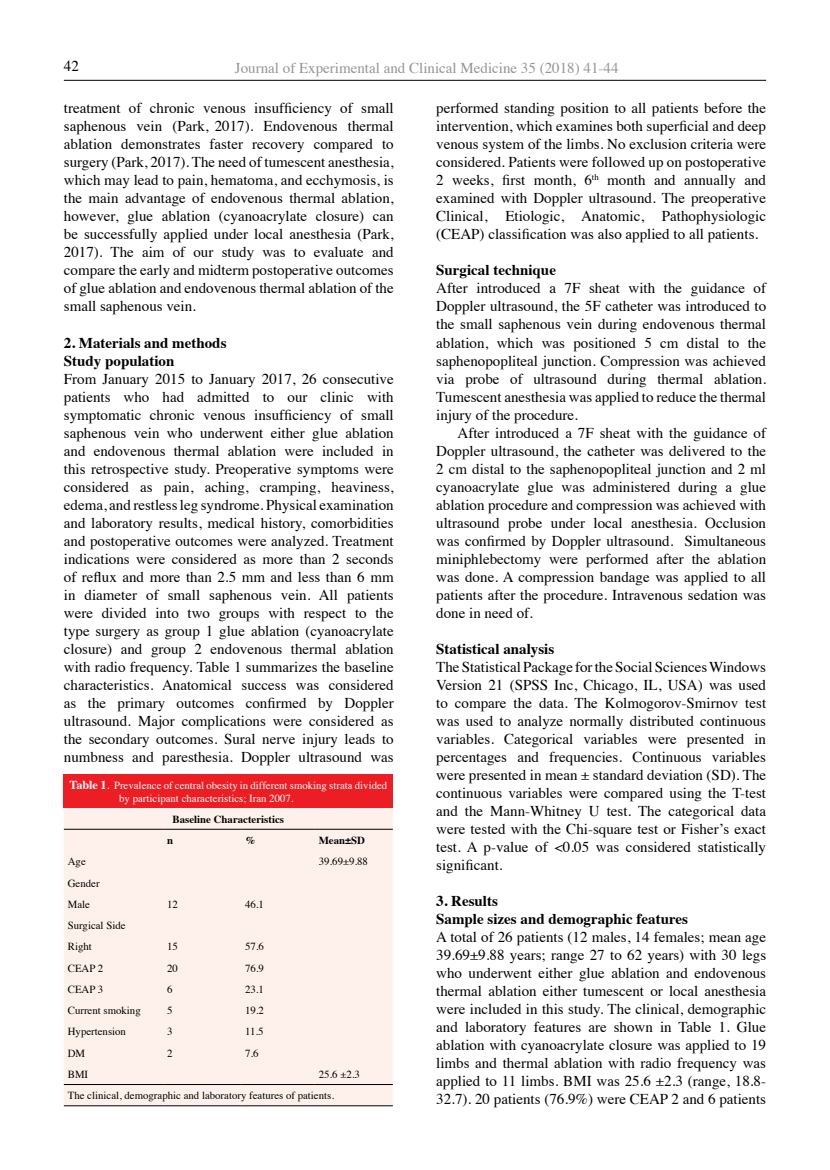
<style>
.page{position:relative;width:830px;height:1170px;background:#fff}
.page>*{position:absolute;margin:0;border:0;box-sizing:border-box;transform-origin:0 0}
.t1{font:15px/18px "Times";color:#000;text-align:justify}
.t2{font:700 15px/18px "Times";color:#000}
.t3{font:15px "Times";color:#939598}
.t4{font:10.8px/21.3px "Times";color:#000}
.t5{font:10.8px/12.9px "Times";color:#fff}
.t6{font:700 10.8px/21.3px "Times";color:#000}
.s1{font-weight:700;font-size:12.15px}
.s2{font-size:12.15px}
</style>
<div class="page">
<hr style="left:64px;top:80px;width:701px;height:1px;background:#000">
<div style="left:64px;top:774px;width:328px;height:33px;background:#ed1d24"></div>
<div style="left:64px;top:807px;width:328px;height:298px;background:#fef1eb"></div>
<hr style="left:64px;top:828px;width:99px;height:1px;background:#000">
<hr style="left:163px;top:828px;width:78px;height:1px;background:#000">
<hr style="left:241px;top:828px;width:74px;height:1px;background:#000">
<hr style="left:315px;top:828px;width:77px;height:1px;background:#000">
<hr style="left:64px;top:1084px;width:99px;height:1px;background:#000">
<hr style="left:163px;top:1084px;width:78px;height:1px;background:#000">
<hr style="left:241px;top:1084px;width:74px;height:1px;background:#000">
<hr style="left:315px;top:1084px;width:77px;height:1px;background:#000">
<hr style="left:64px;top:1105px;width:99px;height:1px;background:#000">
<hr style="left:163px;top:1105px;width:78px;height:1px;background:#000">
<hr style="left:241px;top:1105px;width:74px;height:1px;background:#000">
<hr style="left:315px;top:1105px;width:77px;height:1px;background:#000">
<p class="t1" style="left:64px;top:56px;width:16px">42</p>
<p class="t1" style="left:64px;top:98px;width:331px">treatment of chronic venous insufficiency of small saphenous vein (Park, 2017). Endovenous thermal ablation demonstrates faster recovery compared to surgery (Park, 2017). The need of tumescent anesthesia, which may lead to pain, hematoma, and ecchymosis, is the main advantage of endovenous thermal ablation, however, glue ablation (cyanoacrylate closure) can be successfully applied under local anesthesia (Park, 2017). The aim of our study was to evaluate and compare the early and midterm postoperative outcomes of glue ablation and endovenous thermal ablation of the small saphenous vein.</p>
<p class="t2" style="left:64px;top:332px;width:164px">2. Materials and methods<br>Study population</p>
<p class="t1" style="left:64px;top:368px;width:331px">From January 2015 to January 2017, 26 consecutive patients who had admitted to our clinic with symptomatic chronic venous insufficiency of small saphenous vein who underwent either glue ablation and endovenous thermal ablation were included in this retrospective study. Preoperative symptoms were considered as pain, aching, cramping, heaviness, edema, and restless leg syndrome. Physical examination and laboratory results, medical history, comorbidities and postoperative outcomes were analyzed. Treatment indications were considered as more than 2 seconds of reflux and more than 2.5 mm and less than 6 mm in diameter of small saphenous vein. All patients were divided into two groups with respect to the type surgery as group 1 glue ablation (cyanoacrylate closure) and group 2 endovenous thermal ablation with radio frequency. Table 1 summarizes the baseline characteristics. Anatomical success was considered as the primary outcomes confirmed by Doppler ultrasound. Major complications were considered as the secondary outcomes. Sural nerve injury leads to numbness and paresthesia. Doppler ultrasound was</p>
<p class="t3" style="left:235px;top:54px;width:385px">Journal of Experimental and Clinical Medicine 35 (2018) 41-44</p>
<p class="t1" style="left:436px;top:98px;width:331px">performed standing position to all patients before the intervention, which examines both superficial and deep venous system of the limbs. No exclusion criteria were considered. Patients were followed up on postoperative 2 weeks, first month, 6<sup>th</sup> month and annually and examined with Doppler ultrasound. The preoperative Clinical, Etiologic, Anatomic, Pathophysiologic (CEAP) classification was also applied to all patients.</p>
<p class="t2" style="left:436px;top:260px;width:121px">Surgical technique</p>
<p class="t1" style="left:436px;top:278px;width:331px">After introduced a 7F sheat with the guidance of Doppler ultrasound, the 5F catheter was introduced to the small saphenous vein during endovenous thermal ablation, which was positioned 5 cm distal to the saphenopopliteal junction. Compression was achieved via probe of ultrasound during thermal ablation.<br>Tumescent anesthesia was applied to reduce the thermal injury of the procedure.</p>
<p class="t1" style="left:436px;top:422px;width:331px;text-indent:21px">After introduced a 7F sheat with the guidance of Doppler ultrasound, the catheter was delivered to the 2 cm distal to the saphenopopliteal junction and 2 ml cyanoacrylate glue was administered during a glue ablation procedure and compression was achieved with ultrasound probe under local anesthesia. Occlusion was confirmed by Doppler ultrasound. Simultaneous miniphlebectomy were performed after the ablation was done. A compression bandage was applied to all patients after the procedure. Intravenous sedation was done in need of.</p>
<p class="t2" style="left:436px;top:638px;width:119px">Statistical analysis</p>
<p class="t1" style="left:436px;top:656px;width:331px">The Statistical Package for the Social Sciences Windows Version 21 (SPSS Inc, Chicago, IL, USA) was used to compare the data. The Kolmogorov-Smirnov test was used to analyze normally distributed continuous variables. Categorical variables were presented in percentages and frequencies. Continuous variables were presented in mean ± standard deviation (SD). The continuous variables were compared using the T-test and the Mann-Whitney U test. The categorical data were tested with the Chi-square test or Fisher’s exact test. A p-value of &lt;0.05 was considered statistically significant.</p>
<p class="t2" style="left:436px;top:890px;width:253px">3. Results<br>Sample sizes and demographic features</p>
<p class="t1" style="left:436px;top:926px;width:331px">A total of 26 patients (12 males, 14 females; mean age 39.69±9.88 years; range 27 to 62 years) with 30 legs who underwent either glue ablation and endovenous thermal ablation either tumescent or local anesthesia were included in this study. The clinical, demographic and laboratory features are shown in Table 1. Glue ablation with cyanoacrylate closure was applied to 19 limbs and thermal ablation with radio frequency was applied to 11 limbs. BMI was 25.6 ±2.3 (range, 18.8- 32.7). 20 patients (76.9%) were CEAP 2 and 6 patients</p>
<p class="t5" style="left:119px;top:778px;width:269px;text-indent:-50px"><span class="s1">Table 1</span><span class="s2">.</span> Prevalence of central obesity in different smoking strata divided by participant characteristics; Iran 2007.</p>
<p class="t6" style="left:167px;top:807px;width:118px;text-indent:6px">Baseline Characteristics n</p>
<p class="t6" style="left:245px;top:828px;width:12px">%</p>
<p class="t6" style="left:318px;top:828px;width:48px">Mean±SD</p>
<p class="t4" style="left:68px;top:850px;width:19px">Age</p>
<p class="t4" style="left:318px;top:850px;width:51px">39.69±9.88</p>
<p class="t4" style="left:68px;top:871px;width:33px">Gender<br>Male</p>
<p class="t4" style="left:167px;top:892px;width:12px">12</p>
<p class="t4" style="left:245px;top:892px;width:20px">46.1</p>
<p class="t4" style="left:68px;top:913px;width:59px">Surgical Side<br>Right</p>
<p class="t4" style="left:167px;top:935px;width:12px">15</p>
<p class="t4" style="left:245px;top:935px;width:20px">57.6</p>
<p class="t4" style="left:68px;top:956px;width:37px">CEAP 2</p>
<p class="t4" style="left:167px;top:956px;width:12px">20</p>
<p class="t4" style="left:245px;top:956px;width:20px">76.9</p>
<p class="t4" style="left:68px;top:977px;width:37px">CEAP 3</p>
<p class="t4" style="left:167px;top:977px;width:7px">6</p>
<p class="t4" style="left:245px;top:977px;width:20px">23.1</p>
<p class="t4" style="left:68px;top:998px;width:74px">Current smoking</p>
<p class="t4" style="left:167px;top:998px;width:7px">5</p>
<p class="t4" style="left:245px;top:998px;width:20px">19.2</p>
<p class="t4" style="left:68px;top:1020px;width:60px">Hypertension</p>
<p class="t4" style="left:167px;top:1020px;width:7px">3</p>
<p class="t4" style="left:245px;top:1020px;width:20px">11.5</p>
<p class="t4" style="left:68px;top:1041px;width:19px">DM</p>
<p class="t4" style="left:167px;top:1041px;width:7px">2</p>
<p class="t4" style="left:245px;top:1041px;width:15px">7.6</p>
<p class="t4" style="left:68px;top:1062px;width:22px">BMI</p>
<p class="t4" style="left:68px;top:1062px;width:293px;text-indent:251px">25.6 ±2.3<br>The clinical, demographic and laboratory features of patients.</p>
</div>
